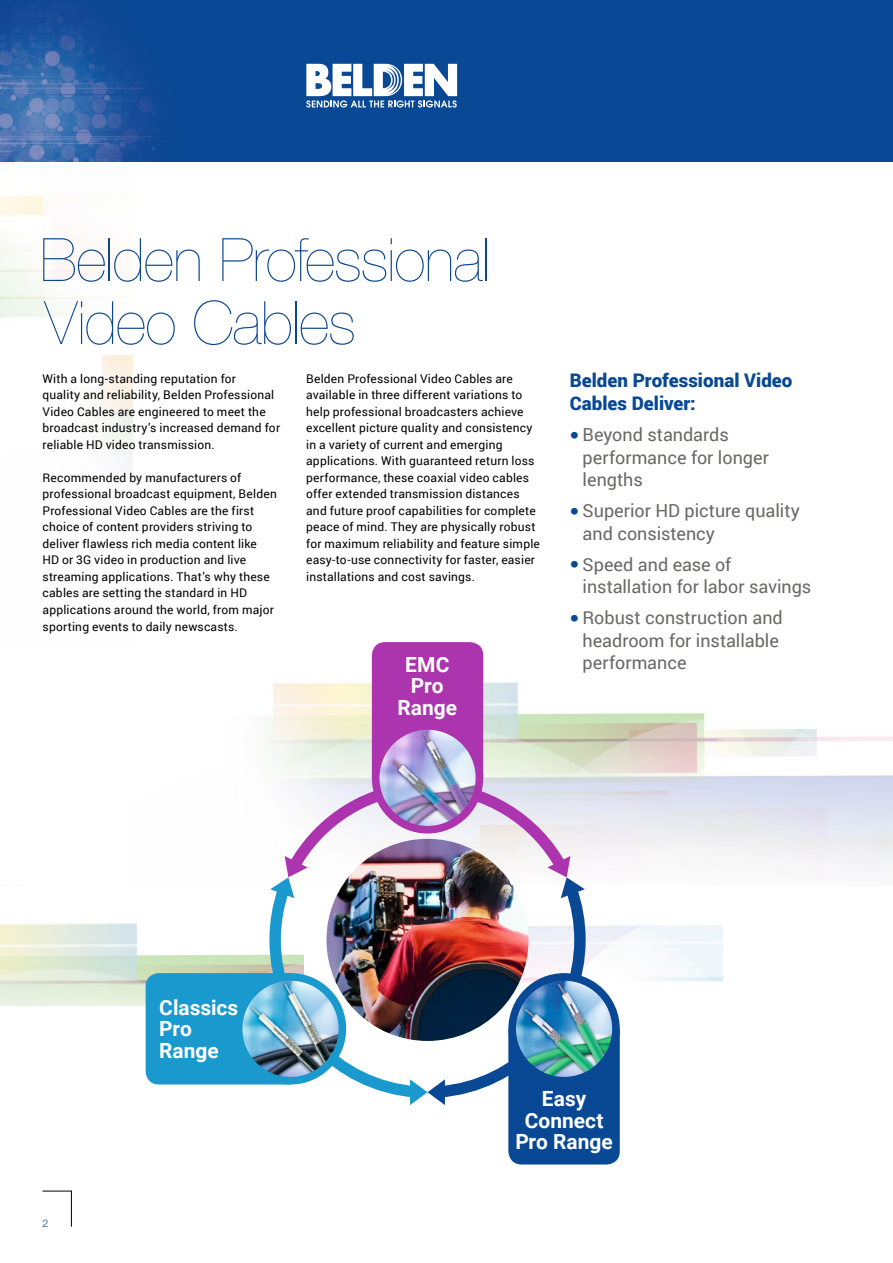
<style>
.page{position:relative;width:893px;height:1263px;background:#fff}
.page>*{position:absolute;margin:0;border:0;box-sizing:border-box;transform-origin:0 0}
.t1{font:200 60px/63px "Helvetica Neue";letter-spacing:-.015em;color:#0c478e}
.t2{font:700 20.85px/21.6px "Roboto";color:#fff;text-align:center}
.t3{font:900 18.75px/22.5px "Roboto";color:#094894}
.t4{font:18px/22.5px "Roboto";color:#686867}
.t5{font:12px/16.5px "Roboto";letter-spacing:.015em;color:#000}
.t6{font:300 10.5px "Helvetica Neue";color:#094894}
.s1{font-family:"Rotis Semi Sans";font-size:18.75px;color:#094894}
</style>
<div class="page">
<hr style="left:71px;top:1191px;width:1px;height:35px;background:#000">
<svg style="left:43px;top:1191px;width:29px;height:1px"></svg>
<div style="left:0;top:0;width:893px;height:162px;background:#094894"></div>
<svg style="left:306px;top:64px;width:151px;height:44px"></svg>
<img style="left:0;top:0;width:161px;height:162px">
<img style="left:146px;top:642px;width:474px;height:522px">
<img style="left:239px;top:977px;width:103px;height:104px;border-radius:52px">
<div style="left:235px;top:973px;width:111px;height:111px;border:8px solid #1999cd;border-radius:50%"></div>
<h1 class="t1" style="left:40px;top:228px;width:451px">Belden Professional<br>Video Cables</h1>
<p class="t5" style="left:43px;top:370px;width:239px">With a long-standing reputation for<br>quality and reliability, Belden Professional Video Cables are engineered to meet the broadcast industry’s increased demand for reliable HD video transmission.</p>
<p class="t5" style="left:43px;top:469px;width:236px">Recommended by manufacturers of professional broadcast equipment, Belden Professional Video Cables are the first choice of content providers striving to deliver flawless rich media content like<br>HD or 3G video in production and live streaming applications. That’s why these cables are setting the standard in HD applications around the world, from major sporting events to daily newscasts.</p>
<p class="t5" style="left:306px;top:370px;width:235px">Belden Professional Video Cables are available in three different variations to help professional broadcasters achieve excellent picture quality and consistency in a variety of current and emerging applications. With guaranteed return loss performance, these coaxial video cables offer extended transmission distances and future proof capabilities for complete peace of mind. They are physically robust for maximum reliability and feature simple easy-to-use connectivity for faster, easier installations and cost savings.</p>
<h3 class="t3" style="left:570px;top:369px;width:224px">Belden Professional Video<br>Cables Deliver:</h3>
<h3 class="t4" style="left:583px;top:423px;width:188px;text-indent:-13px"><span class="s1">•</span> Beyond standards performance for longer lengths</h3>
<h3 class="t4" style="left:583px;top:499px;width:219px;text-indent:-13px"><span class="s1">•</span> Superior HD picture quality and consistency</h3>
<h3 class="t4" style="left:583px;top:552px;width:230px;text-indent:-13px"><span class="s1">•</span> Speed and ease of installation for labor savings</h3>
<h3 class="t4" style="left:583px;top:606px;width:202px;text-indent:-13px"><span class="s1">•</span> Robust construction and headroom for installable performance</h3>
<h2 class="t2" style="left:398px;top:653px;width:61px">EMC<br>Pro<br>Range</h2>
<p class="t6" style="left:43px;top:1216px;width:7px">2</p>
<h2 class="t2" style="left:159px;top:996px;width:81px;text-align:left">Classics<br>Pro<br>Range</h2>
<h2 class="t2" style="left:515px;top:1087px;width:99px">Easy<br>Connect<br>Pro Range</h2>
</div>
